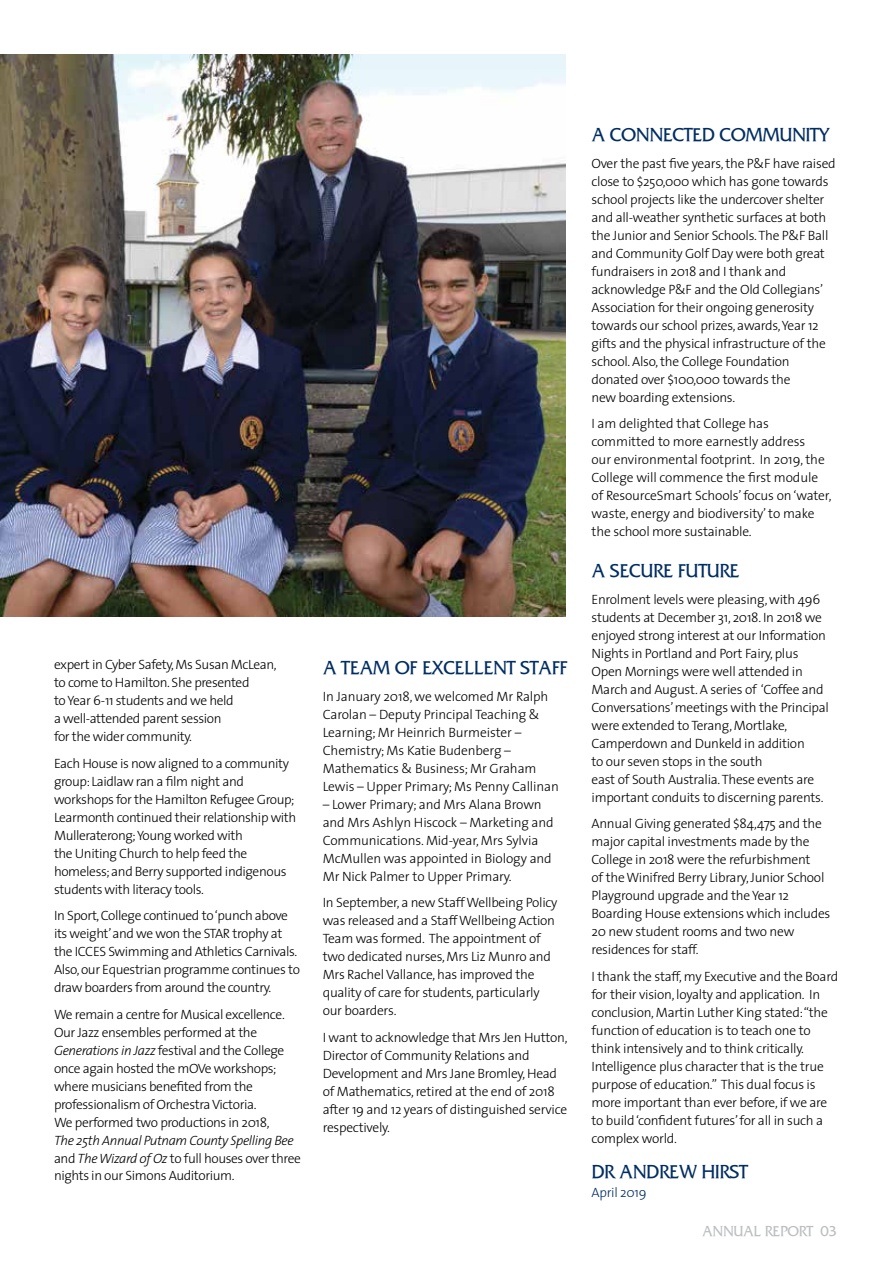
<style>
.page{position:relative;width:893px;height:1263px;background:#fff}
.page>*{position:absolute;margin:0;border:0;box-sizing:border-box;transform-origin:0 0}
.t1{font:19.5px "Septimus";letter-spacing:-.02em;color:#002d62}
.t2{font:15px "Septimus";letter-spacing:-.02em;color:#bcbec0}
.t3{font:300 13.5px/18px "The Sans";letter-spacing:-.02em;color:#000}
.t4{font:300 13.5px "The Sans";letter-spacing:-.02em;color:#002d62}
.s1{font-style:italic}
</style>
<div class="page">
<img style="left:0;top:54px;width:565px;height:563px">
<p class="t3" style="left:54px;top:655px;width:224px">expert in Cyber Safety, Ms Susan McLean, to come to Hamilton. She presented<br>to Year 6-11 students and we held<br>a well-attended parent session<br>for the wider community.</p>
<p class="t3" style="left:54px;top:753px;width:244px">Each House is now aligned to a community group: Laidlaw ran a film night and workshops for the Hamilton Refugee Group; Learmonth continued their relationship with Mulleraterong; Young worked with<br>the Uniting Church to help feed the homeless; and Berry supported indigenous students with literacy tools.</p>
<p class="t3" style="left:54px;top:906px;width:248px">In Sport, College continued to ‘punch above its weight’ and we won the STAR trophy at the ICCES Swimming and Athletics Carnivals.<br>Also, our Equestrian programme continues to draw boarders from around the country.</p>
<p class="t3" style="left:54px;top:1004px;width:232px">We remain a centre for Musical excellence.<br>Our Jazz ensembles performed at the <span class="s1">Generations in Jazz</span> festival and the College once again hosted the mOVe workshops; where musicians benefited from the professionalism of Orchestra Victoria.<br>We performed two productions in 2018,</p>
<p class="t3" style="left:54px;top:1130px;width:248px"><span class="s1">The 25th Annual Putnam County Spelling Bee </span>and <span class="s1">The Wizard of Oz</span> to full houses over three nights in our Simons Auditorium.</p>
<h1 class="t1" style="left:323px;top:659px;width:246px">A TEAM OF EXCELLENT STAFF</h1>
<p class="t3" style="left:323px;top:687px;width:238px">In January 2018, we welcomed Mr Ralph Carolan – Deputy Principal Teaching &amp; Learning; Mr Heinrich Burmeister – Chemistry; Ms Katie Budenberg – Mathematics &amp; Business; Mr Graham Lewis – Upper Primary; Ms Penny Callinan</p>
<p class="t3" style="left:323px;top:795px;width:232px">– Lower Primary; and Mrs Alana Brown and Mrs Ashlyn Hiscock – Marketing and Communications. Mid-year, Mrs Sylvia McMullen was appointed in Biology and Mr Nick Palmer to Upper Primary.</p>
<p class="t3" style="left:323px;top:893px;width:236px">In September, a new Staff Wellbeing Policy was released and a Staff Wellbeing Action Team was formed. The appointment of two dedicated nurses, Mrs Liz Munro and Mrs Rachel Vallance, has improved the quality of care for students, particularly our boarders.</p>
<p class="t3" style="left:323px;top:1028px;width:246px">I want to acknowledge that Mrs Jen Hutton, Director of Community Relations and Development and Mrs Jane Bromley, Head of Mathematics, retired at the end of 2018 after 19 and 12 years of distinguished service respectively.</p>
<h1 class="t1" style="left:591px;top:126px;width:239px">A CONNECTED COMMUNITY</h1>
<p class="t3" style="left:591px;top:154px;width:246px">Over the past five years, the P&amp;F have raised close to $250,000 which has gone towards school projects like the undercover shelter and all-weather synthetic surfaces at both the Junior and Senior Schools. The P&amp;F Ball and Community Golf Day were both great fundraisers in 2018 and I thank and acknowledge P&amp;F and the Old Collegians’ Association for their ongoing generosity towards our school prizes, awards, Year 12 gifts and the physical infrastructure of the school. Also, the College Foundation donated over $100,000 towards the<br>new boarding extensions.</p>
<p class="t3" style="left:591px;top:414px;width:241px">I am delighted that College has committed to more earnestly address<br>our environmental footprint. In 2019, the College will commence the first module of ResourceSmart Schools’ focus on ‘water, waste, energy and biodiversity’ to make the school more sustainable.</p>
<h1 class="t1" style="left:591px;top:562px;width:150px">A SECURE FUTURE</h1>
<p class="t3" style="left:591px;top:590px;width:239px">Enrolment levels were pleasing, with 496 students at December 31, 2018. In 2018 we enjoyed strong interest at our Information Nights in Portland and Port Fairy, plus Open Mornings were well attended in March and August. A series of ‘Coffee and Conversations’ meetings with the Principal were extended to Terang, Mortlake, Camperdown and Dunkeld in addition<br>to our seven stops in the south<br>east of South Australia. These events are important conduits to discerning parents.</p>
<p class="t3" style="left:591px;top:814px;width:240px">Annual Giving generated $84,475 and the major capital investments made by the College in 2018 were the refurbishment<br>of the Winifred Berry Library, Junior School Playground upgrade and the Year 12<br>Boarding House extensions which includes 20 new student rooms and two new residences for staff.</p>
<p class="t3" style="left:591px;top:967px;width:248px">I thank the staff, my Executive and the Board for their vision, loyalty and application. In conclusion, Martin Luther King stated: “the function of education is to teach one to think intensively and to think critically.<br>Intelligence plus character that is the true purpose of education.” This dual focus is more important than ever before, if we are to build ‘confident futures’ for all in such a complex world.</p>
<h1 class="t1" style="left:591px;top:1163px;width:158px">DR ANDREW HIRST</h1>
<p class="t4" style="left:591px;top:1181px;width:57px">April 2019</p>
<p class="t2" style="left:702px;top:1224px;width:136px">ANNUAL REPORT 03</p>
</div>
